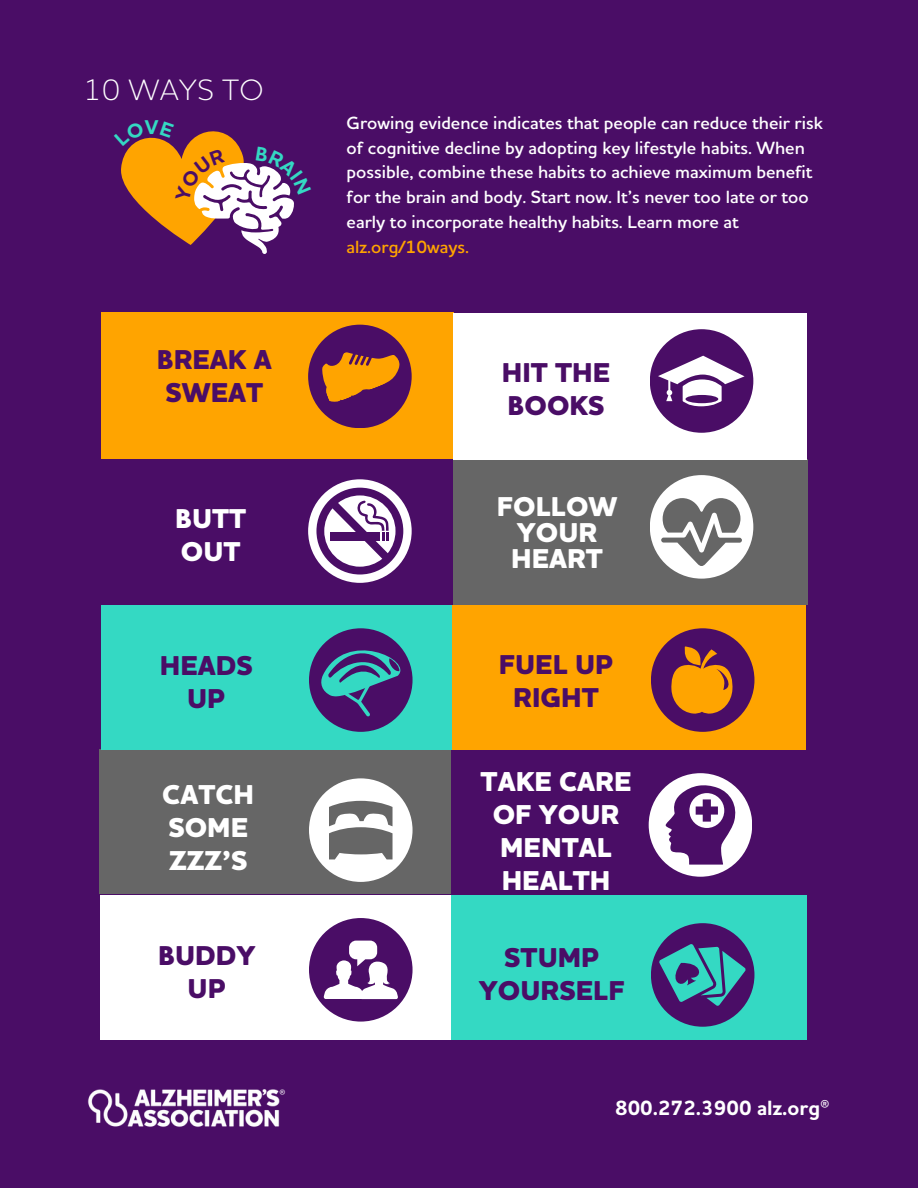
<style>
.page{position:relative;width:918px;height:1188px;background:#4a0d66}
.page>*{position:absolute;margin:0;border:0;box-sizing:border-box;transform-origin:0 0}
.t1{font:300 30px "Houschka Alt Pro";letter-spacing:.02em;color:#fff}
.t2{font:800 27.75px/33px "Houschka Alt Pro";color:#fff;text-align:center}
.t3{font:800 27.75px/33px "Houschka Alt Pro";color:#4a0d66;text-align:center}
.t4{font:700 21px "Houschka Alt Pro";color:#fff}
.t5{font:700 20.25px "Houschka Alt Pro";color:#34d9c3}
.t6{font:600 18px/24.8px "Houschka Alt Pro";color:#fff}
.s1{color:#ffa400}
</style>
<div class="page">
<img style="left:87px;top:990px;width:199px;height:137px">
<div style="left:100px;top:749px;width:351px;height:145px;background:#666"></div>
<div style="left:101px;top:895px;width:351px;height:145px;background:#fff"></div>
<div style="left:309px;top:918px;width:104px;height:104px;background:#4a0d66;border-radius:50%"></div>
<svg style="left:324px;top:941px;width:74px;height:58px"></svg>
<div style="left:452px;top:895px;width:355px;height:145px;background:#34d9c3"></div>
<div style="left:651px;top:923px;width:103px;height:104px;background:#4a0d66;border-radius:50%"></div>
<svg style="left:659px;top:944px;width:87px;height:62px"></svg>
<div style="left:649px;top:773px;width:103px;height:104px;background:#fff;border-radius:50%"></div>
<div style="left:101px;top:605px;width:352px;height:145px;background:#34d9c3"></div>
<div style="left:309px;top:628px;width:104px;height:104px;background:#4a0d66;border-radius:50%"></div>
<svg style="left:321px;top:650px;width:79px;height:67px"></svg>
<div style="left:452px;top:605px;width:354px;height:145px;background:#ffa400"></div>
<div style="left:651px;top:628px;width:103px;height:104px;background:#4a0d66;border-radius:50%"></div>
<svg style="left:671px;top:647px;width:61px;height:67px"></svg>
<div style="left:101px;top:313px;width:352px;height:146px;background:#ffa400"></div>
<div style="left:308px;top:325px;width:104px;height:103px;background:#4a0d66;border-radius:50%"></div>
<svg style="left:315px;top:335px;width:90px;height:70px"></svg>
<div style="left:453px;top:459px;width:355px;height:146px;background:#666"></div>
<div style="left:650px;top:475px;width:103px;height:104px;background:#fff;border-radius:50%"></div>
<svg style="left:661px;top:498px;width:81px;height:68px"></svg>
<div style="left:308px;top:479px;width:104px;height:104px;background:#fff;border-radius:50%"></div>
<svg style="left:316px;top:488px;width:87px;height:86px"></svg>
<div style="left:453px;top:313px;width:354px;height:147px;background:#fff"></div>
<div style="left:650px;top:329px;width:103px;height:104px;background:#4a0d66;border-radius:50%"></div>
<svg style="left:658px;top:356px;width:87px;height:50px"></svg>
<div style="left:309px;top:778px;width:104px;height:104px;background:#fff;border-radius:50%"></div>
<svg style="left:329px;top:801px;width:63px;height:58px"></svg>
<svg style="left:666px;top:785px;width:69px;height:79px"></svg>
<svg style="left:121px;top:131px;width:173px;height:123px"></svg>
<p class="t1" style="left:83px;top:70px;width:182px">10 WAYS TO</p>
<p class="t5" style="left:145px;top:114px;width:15px">V</p>
<p class="t3" style="left:157px;top:342px;width:117px">BREAK A<br>SWEAT</p>
<p class="t2" style="left:175px;top:501px;width:73px;text-align:left">BUTT<br>OUT</p>
<h1 class="t6" style="left:347px;top:110px;width:478px">Growing evidence indicates that people can reduce their risk of cognitive decline by adopting key lifestyle habits. When possible, combine these habits to achieve maximum benefit for the brain and body. Start now. It’s never too late or too early to incorporate healthy habits. Learn more at <span class="s1">alz.org/10ways.</span></h1>
<h1 class="t3" style="left:502px;top:355px;width:110px;text-align:left">HIT THE<br>BOOKS</h1>
<h1 class="t2" style="left:497px;top:493px;width:122px;line-height:26.1px">FOLLOW<br>YOUR<br>HEART</h1>
<p class="t3" style="left:160px;top:649px;width:94px">HEADS<br>UP</p>
<h1 class="t3" style="left:499px;top:647px;width:116px">FUEL UP<br>RIGHT</h1>
<p class="t2" style="left:162px;top:778px;width:93px;text-align:left">CATCH<br>SOME<br>ZZZ’S</p>
<h1 class="t2" style="left:481px;top:765px;width:152px">TAKE CARE<br>OF YOUR<br>MENTAL<br>HEALTH</h1>
<h1 class="t3" style="left:158px;top:939px;width:99px">BUDDY<br>UP</h1>
<p class="t3" style="left:479px;top:941px;width:147px">STUMP<br>YOURSELF</p>
<p class="t4" style="left:615px;top:1095px;width:216px">800.272.3900 alz.org®</p>
</div>
